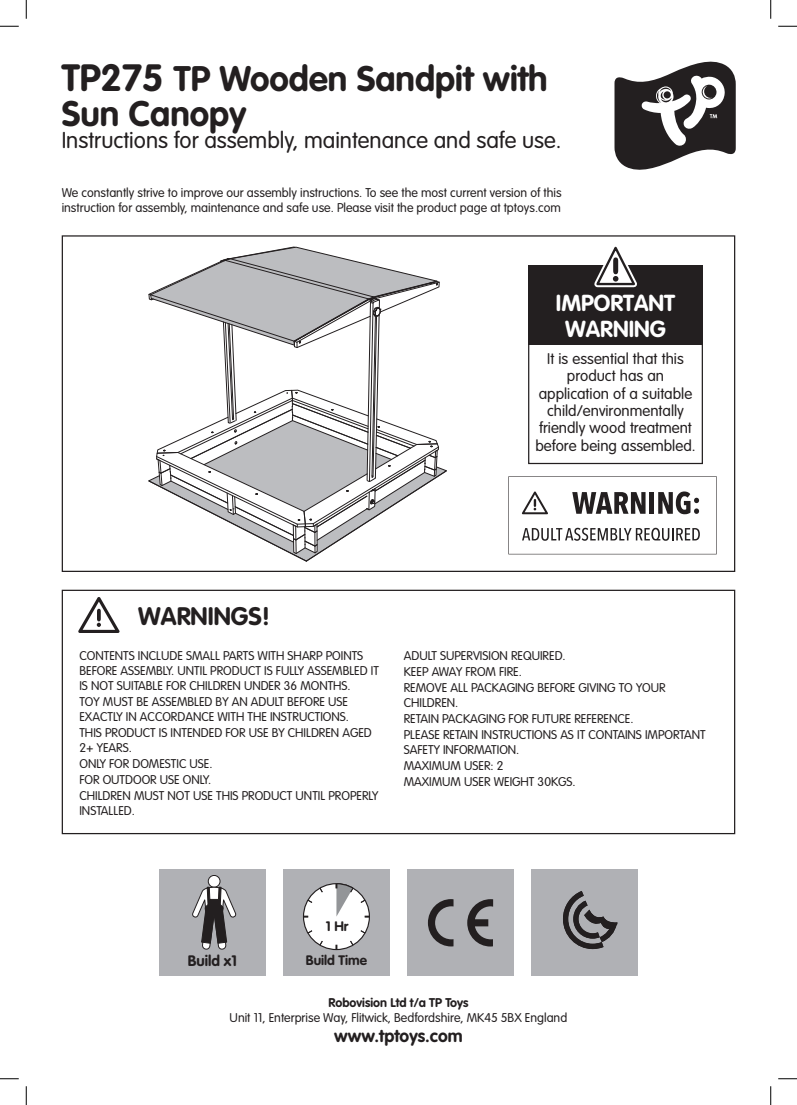
<style>
.page{position:relative;width:797px;height:1105px;background:#fff}
.page>*{position:absolute;margin:0;border:0;box-sizing:border-box;transform-origin:0 0}
.t1{font:700 35px/35px "VAG Rounded Std";color:#231f20}
.t2{font:700 25px "VAG Rounded Std";color:#231f20}
.t3{font:700 22.88px "VAG Rounded Std";color:#fff}
.t4{font:300 22.5px "VAG Rounded Std";color:#231f20}
.t5{font:700 17.5px "VAG Rounded Std";color:#231f20}
.t6{font:300 15.25px/17.4px "VAG Rounded Std";color:#231f20;text-align:center}
.t7{font:700 15px "VAG Rounded Std";color:#231f20}
.t8{font:700 13.62px "VAG Rounded";color:#231f20}
._004_-_Front_page_Wa{font:300 12.5px/15px "VAG Rounded Std";color:#231f20}
.t9{font:700 12.5px "VAG Rounded Std";color:#231f20}
.s1{font-size:37.5px}
</style>
<div class="page">
<div style="left:159px;top:870px;width:106px;height:106px;background:#b0b1b5"></div>
<div style="left:208px;top:875px;width:12px;height:12px;background:#fff;border-radius:50%"></div>
<div style="left:208px;top:875px;width:12px;height:12px;border:1px solid #231f20;border-radius:50%"></div>
<svg style="left:192px;top:886px;width:44px;height:63px"></svg>
<div style="left:407px;top:870px;width:106px;height:106px;background:#b0b1b5"></div>
<svg style="left:467px;top:899px;width:26px;height:47px"></svg>
<svg style="left:428px;top:899px;width:25px;height:47px"></svg>
<div style="left:531px;top:870px;width:106px;height:106px;background:#b0b1b5"></div>
<svg style="left:563px;top:891px;width:55px;height:59px"></svg>
<div style="left:283px;top:870px;width:106px;height:106px;background:#b0b1b5"></div>
<svg style="left:303px;top:883px;width:66px;height:66px"></svg>
<div style="left:62px;top:590px;width:673px;height:244px;border:1px solid #231f20"></div>
<svg style="left:78px;top:597px;width:41px;height:36px"></svg>
<svg style="left:614px;top:62px;width:121px;height:108px"></svg>
<svg style="left:148px;top:247px;width:299px;height:315px"></svg>
<svg style="left:508px;top:476px;width:208px;height:78px"></svg>
<div style="left:528px;top:265px;width:175px;height:199px;border:1px solid #231f20"></div>
<div style="left:528px;top:265px;width:175px;height:80px;background:#231f20"></div>
<svg style="left:594px;top:246px;width:43px;height:41px"></svg>
<svg style="left:0;top:25px;width:19px;height:2px"></svg>
<svg style="left:778px;top:25px;width:19px;height:2px"></svg>
<svg style="left:0;top:1078px;width:19px;height:1px"></svg>
<svg style="left:778px;top:1078px;width:19px;height:1px"></svg>
<svg style="left:25px;top:0;width:2px;height:19px"></svg>
<svg style="left:25px;top:1086px;width:2px;height:19px"></svg>
<svg style="left:770px;top:0;width:1px;height:19px"></svg>
<svg style="left:770px;top:1086px;width:1px;height:19px"></svg>
<p class="t1" style="left:62px;top:62px;width:487px"><span class="s1">TP275</span> TP Wooden Sandpit with<br>Sun Canopy</p>
<p class="t4" style="left:62px;top:127px;width:501px">Instructions for assembly, maintenance and safe use.</p>
<p class="_004_-_Front_page_Wa" style="left:62px;top:186px;width:501px">We constantly strive to improve our assembly instructions. To see the most current version of this instruction for assembly, maintenance and safe use. Please visit the product page at tptoys.com</p>
<p class="t3" style="left:556px;top:289px;width:121px">IMPORTANT</p>
<p class="t3" style="left:565px;top:315px;width:102px">WARNING</p>
<p class="t6" style="left:547px;top:350px;width:138px">It is essential that this product has an</p>
<p class="t6" style="left:535px;top:385px;width:162px">application of a suitable child/environmentally friendly wood treatment before being assembled.</p>
<p class="t2" style="left:138px;top:602px;width:133px">WARNINGS!</p>
<p class="_004_-_Front_page_Wa" style="left:79px;top:649px;width:301px">CONTENTS INCLUDE SMALL PARTS WITH SHARP POINTS<br>BEFORE ASSEMBLY. UNTIL PRODUCT IS FULLY ASSEMBLED IT<br>IS NOT SUITABLE FOR CHILDREN UNDER 36 MONTHS.</p>
<p class="_004_-_Front_page_Wa" style="left:79px;top:695px;width:271px">TOY MUST BE ASSEMBLED BY AN ADULT BEFORE USE<br>EXACTLY IN ACCORDANCE WITH THE INSTRUCTIONS.</p>
<p class="_004_-_Front_page_Wa" style="left:79px;top:725px;width:294px">THIS PRODUCT IS INTENDED FOR USE BY CHILDREN AGED<br>2+ YEARS.</p>
<p class="_004_-_Front_page_Wa" style="left:79px;top:756px;width:135px">ONLY FOR DOMESTIC USE.</p>
<p class="_004_-_Front_page_Wa" style="left:79px;top:772px;width:133px">FOR OUTDOOR USE ONLY.</p>
<p class="_004_-_Front_page_Wa" style="left:79px;top:788px;width:300px">CHILDREN MUST NOT USE THIS PRODUCT UNTIL PROPERLY<br>INSTALLED.</p>
<p class="_004_-_Front_page_Wa" style="left:404px;top:649px;width:163px">ADULT SUPERVISION REQUIRED.</p>
<p class="_004_-_Front_page_Wa" style="left:404px;top:665px;width:120px">KEEP AWAY FROM FIRE.</p>
<p class="_004_-_Front_page_Wa" style="left:404px;top:680px;width:263px">REMOVE ALL PACKAGING BEFORE GIVING TO YOUR<br>CHILDREN.</p>
<p class="_004_-_Front_page_Wa" style="left:404px;top:711px;width:231px">RETAIN PACKAGING FOR FUTURE REFERENCE.</p>
<p class="_004_-_Front_page_Wa" style="left:404px;top:727px;width:303px">PLEASE RETAIN INSTRUCTIONS AS IT CONTAINS IMPORTANT<br>SAFETY INFORMATION.</p>
<p class="_004_-_Front_page_Wa" style="left:404px;top:758px;width:101px">MAXIMUM USER: 2</p>
<p class="_004_-_Front_page_Wa" style="left:404px;top:774px;width:173px">MAXIMUM USER WEIGHT 30KGS.</p>
<p class="t8" style="left:326px;top:918px;width:24px">1 Hr</p>
<p class="t7" style="left:188px;top:952px;width:51px">Build x1</p>
<p class="t8" style="left:306px;top:952px;width:63px">Build Time</p>
<p class="t9" style="left:328px;top:995px;width:141px">Robovision Ltd t/a TP Toys</p>
<p class="_004_-_Front_page_Wa" style="left:230px;top:1010px;width:339px">Unit 11, Enterprise Way, Flitwick, Bedfordshire, MK45 5BX England</p>
<p class="t5" style="left:334px;top:1025px;width:130px">www.tptoys.com</p>
</div>
